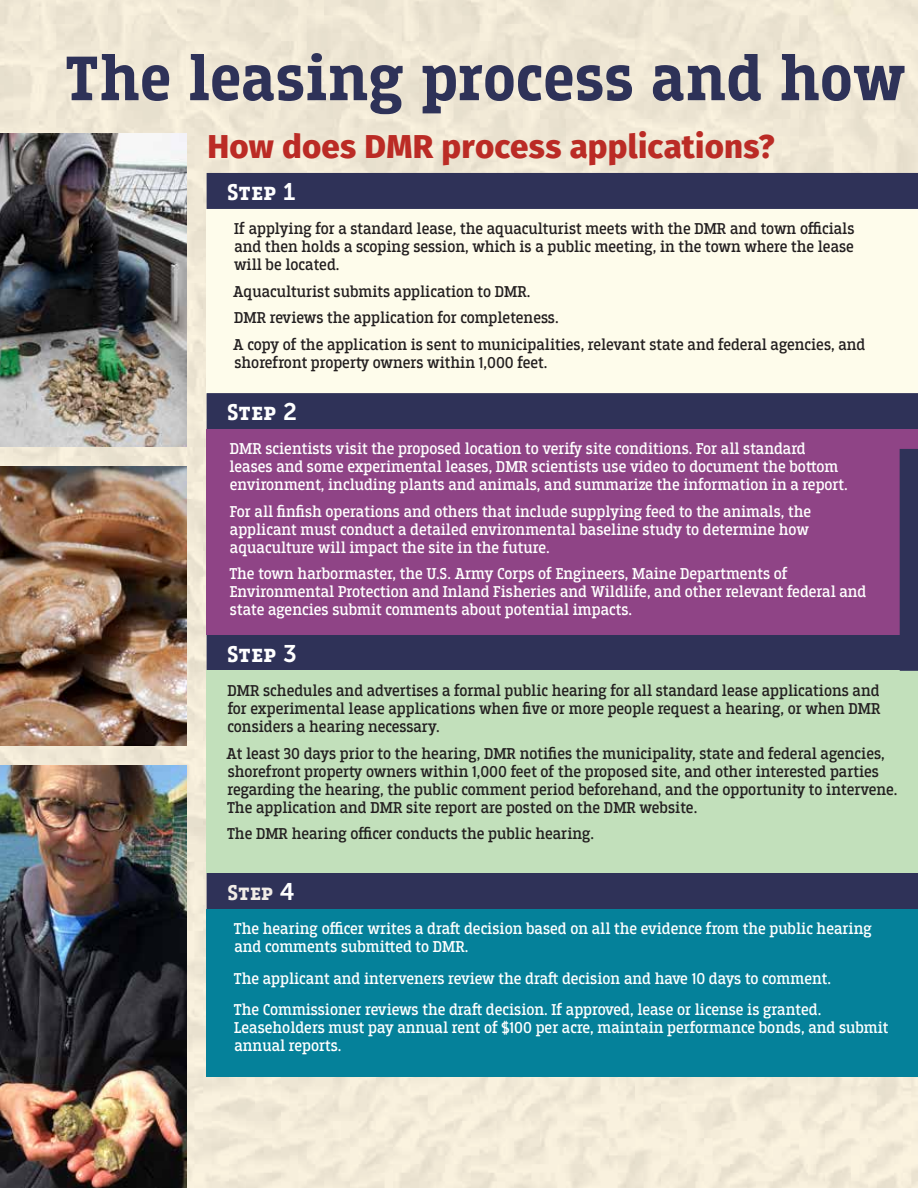
<style>
.page{position:relative;width:918px;height:1188px;background:#f1e9d6}
.page>*{position:absolute;margin:0;border:0;box-sizing:border-box;transform-origin:0 0}
.t1{font:700 66px "Breakers Slab";letter-spacing:.01em;color:#2e3258}
.t2{font:800 33px "Fira Sans";letter-spacing:.005em;color:#bb2b25}
.t3{font:700 24px "Breakers Slab";letter-spacing:.04em;color:#fff}
.t4{font:700 22.5px "Breakers Slab";color:#f1ece6}
.t5{font:16.5px/18px "Breakers Slab";color:#fff}
.t6{font:16.5px/18px "Breakers Slab";color:#231f20;text-align:justify}
.s1{font-family:"Museo Sans 700";font-weight:400}
.s2{font-family:"Museo Sans 700";font-weight:400;font-size:24px;color:#fff}
</style>
<div class="page">
<div style="left:207px;top:173px;width:711px;height:736px;background:#2f3258"></div>
<div style="left:207px;top:209px;width:711px;height:184px;background:#fefceb"></div>
<div style="left:207px;top:393px;width:711px;height:278px;background:#2f3258"></div>
<div style="left:207px;top:429px;width:711px;height:206px;background:#8f4486"></div>
<div style="left:207px;top:671px;width:711px;height:202px;background:#c2e0bb"></div>
<div style="left:207px;top:909px;width:711px;height:167px;background:#05819a"></div>
<div style="left:900px;top:449px;width:18px;height:222px;background:#2f3258"></div>
<img style="left:0;top:133px;width:186px;height:314px">
<img style="left:0;top:466px;width:186px;height:279px">
<img style="left:0;top:765px;width:186px;height:423px">
<h1 class="t1" style="left:65px;top:40px;width:842px">The leasing process and how</h1>
<h2 class="t2" style="left:208px;top:123px;width:568px">How does DMR process applications?</h2>
<h3 class="t3" style="left:227px;top:178px;width:70px">Step <span class="s1">1</span></h3>
<p class="t6" style="left:234px;top:220px;width:622px">If applying for a standard lease, the aquaculturist meets with the DMR and town officials and then holds a scoping session, which is a public meeting, in the town where the lease will be located.</p>
<p class="t6" style="left:233px;top:278px;width:634px;line-height:26.7px;text-align:left">Aquaculturist submits application to DMR.<br>DMR reviews the application for completeness.<br>A copy of the application is sent to municipalities, relevant state and federal agencies, and</p>
<p class="t6" style="left:234px;top:354px;width:314px">shorefront property owners within 1,000 feet.</p>
<h3 class="t3" style="left:227px;top:398px;width:71px">Step <span class="s1">2</span></h3>
<p class="t5" style="left:229px;top:440px;width:620px">DMR scientists visit the proposed location to verify site conditions. For all standard leases and some experimental leases, DMR scientists use video to document the bottom environment, including plants and animals, and summarize the information in a report.</p>
<p class="t5" style="left:230px;top:503px;width:583px">For all finfish operations and others that include supplying feed to the animals, the applicant must conduct a detailed environmental baseline study to determine how aquaculture will impact the site in the future.</p>
<p class="t5" style="left:229px;top:565px;width:639px">The town harbormaster, the U.S. Army Corps of Engineers, Maine Departments of<br>Environmental Protection and Inland Fisheries and Wildlife, and other relevant federal and state agencies submit comments about potential impacts.</p>
<h3 class="t3" style="left:227px;top:640px;width:71px">Step <span class="s1">3</span></h3>
<p class="t6" style="left:228px;top:682px;width:655px">DMR schedules and advertises a formal public hearing for all standard lease applications and for experimental lease applications when five or more people request a hearing, or when DMR considers a hearing necessary.</p>
<p class="t6" style="left:227px;top:745px;width:672px;text-align:left">At least 30 days prior to the hearing, DMR notifies the municipality, state and federal agencies, shorefront property owners within 1,000 feet of the proposed site, and other interested parties regarding the hearing, the public comment period beforehand, and the opportunity to intervene.<br>The application and DMR site report are posted on the DMR website.</p>
<p class="t6" style="left:227px;top:825px;width:369px">The DMR hearing officer conducts the public hearing.</p>
<h3 class="t4" style="left:227px;top:880px;width:69px">Step <span class="s2">4</span></h3>
<p class="t5" style="left:234px;top:920px;width:640px">The hearing officer writes a draft decision based on all the evidence from the public hearing and comments submitted to DMR.</p>
<p class="t5" style="left:234px;top:963px;width:599px;line-height:31.5px">The applicant and interveners review the draft decision and have 10 days to comment.<br>The Commissioner reviews the draft decision. If approved, lease or license is granted.</p>
<p class="t5" style="left:234px;top:1019px;width:656px">Leaseholders must pay annual rent of $100 per acre, maintain performance bonds, and submit annual reports.</p>
</div>
